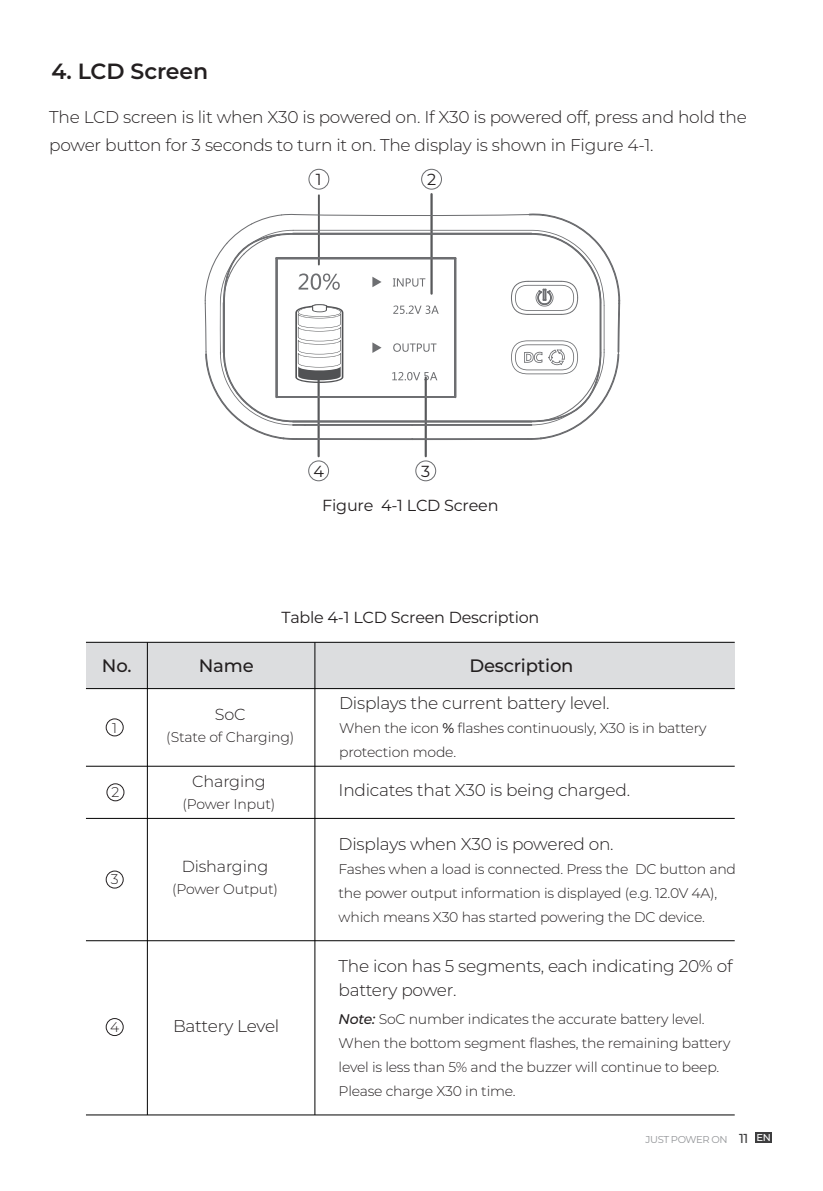
<style>
.page{position:relative;width:823px;height:1191px;background:#fff}
.page>*{position:absolute;margin:0;border:0;box-sizing:border-box;transform-origin:0 0}
.t1{font:600 22px "Montserrat";letter-spacing:-.005em;color:#231f20}
.t2{font:500 18px "Montserrat";letter-spacing:-.01em;color:#231f20}
.t3{font:300 17px/28px "Montserrat";letter-spacing:-.015em;color:#231f20}
.t4{font:16px/34.4px "Montserrat";letter-spacing:-.015em;color:#231f20}
.t5{font:300 16px "Montserrat";letter-spacing:-.01em;color:#231f20}
.t6{font:300 14px/24px "Montserrat";letter-spacing:-.015em;color:#231f20}
.t7{font:10px "Montserrat";letter-spacing:-.04em;color:#939598}
.s1{font-weight:500}
.s2{font-weight:500;font-style:italic}
.s3{font-weight:500;font-size:13px;color:#3e3e3f}
.s4{font-weight:500;color:#fff}
</style>
<div class="page">
<div style="left:86px;top:642px;width:648px;height:46px;background:#dcdddf"></div>
<hr style="left:86px;top:1114px;width:648px;height:1px;background:#030303">
<hr style="left:86px;top:940px;width:648px;height:1px;background:#030303">
<hr style="left:86px;top:818px;width:648px;height:1px;background:#030303">
<hr style="left:86px;top:766px;width:648px;height:1px;background:#030303">
<hr style="left:86px;top:688px;width:648px;height:1px;background:#030303">
<hr style="left:86px;top:642px;width:648px;height:1px;background:#030303">
<hr style="left:314px;top:642px;width:1px;height:473px;background:#030303">
<hr style="left:147px;top:642px;width:1px;height:473px;background:#030303">
<hr style="left:430px;top:194px;width:2px;height:100px;background:#58595b">
<hr style="left:317px;top:377px;width:2px;height:79px;background:#58595b">
<hr style="left:318px;top:195px;width:1px;height:69px;background:#58595b">
<div style="left:308px;top:169px;width:21px;height:21px;border:1px solid #6d6e71;border-radius:50%"></div>
<div style="left:421px;top:169px;width:21px;height:21px;border:1px solid #6d6e71;border-radius:50%"></div>
<div style="left:308px;top:460px;width:21px;height:21px;border:1px solid #6d6e71;border-radius:50%"></div>
<hr style="left:424px;top:377px;width:2px;height:79px;background:#58595b">
<div style="left:415px;top:460px;width:21px;height:21px;border:1px solid #6d6e71;border-radius:50%"></div>
<svg style="left:204px;top:213px;width:415px;height:227px"></svg>
<div style="left:106px;top:718px;width:17px;height:18px;border:1px solid #231f20;border-radius:50%"></div>
<div style="left:107px;top:783px;width:17px;height:18px;border:1px solid #231f20;border-radius:50%"></div>
<div style="left:106px;top:870px;width:17px;height:18px;border:1px solid #231f20;border-radius:50%"></div>
<div style="left:106px;top:1018px;width:17px;height:17px;border:1px solid #231f20;border-radius:50%"></div>
<div style="left:754px;top:1132px;width:17px;height:11px;background:#3e3e3f"></div>
<h1 class="t1" style="left:51px;top:55px;width:158px">4. LCD Screen</h1>
<p class="t3" style="left:49px;top:103px;width:698px">The LCD screen is lit when X30 is powered on. If X30 is powered off, press and hold the power button for 3 seconds to turn it on. The display is shown in Figure 4-1.</p>
<p class="t4" style="left:316px;top:162px;width:7px">1</p>
<p class="t4" style="left:427px;top:162px;width:11px">2</p>
<p class="t4" style="left:313px;top:453px;width:12px">4</p>
<p class="t4" style="left:322px;top:453px;width:178px;text-indent:99px">3<br>Figure 4-1 LCD Screen</p>
<p class="t4" style="left:281px;top:599px;width:259px">Table 4-1 LCD Screen Description</p>
<p class="t2" style="left:102px;top:653px;width:31px">No.</p>
<p class="t2" style="left:199px;top:653px;width:56px">Name</p>
<p class="t2" style="left:469px;top:653px;width:106px">Description</p>
<p class="t6" style="left:112px;top:715px;width:6px">1</p>
<p class="t6" style="left:111px;top:779px;width:9px">2</p>
<p class="t6" style="left:111px;top:867px;width:9px">3</p>
<p class="t6" style="left:110px;top:1014px;width:11px">4</p>
<p class="t5" style="left:215px;top:704px;width:32px">SoC</p>
<p class="t6" style="left:166px;top:725px;width:129px">(State of Charging)</p>
<p class="t5" style="left:192px;top:770px;width:75px">Charging</p>
<p class="t6" style="left:182px;top:792px;width:94px">(Power Input)</p>
<p class="t5" style="left:181px;top:855px;width:88px">Disharging</p>
<p class="t6" style="left:172px;top:876px;width:107px">(Power Output)</p>
<p class="t3" style="left:173px;top:1011px;width:108px">Battery Level</p>
<p class="t3" style="left:339px;top:688px;width:272px">Displays the current battery level.</p>
<p class="t6" style="left:339px;top:715px;width:369px">When the icon <span class="s1">%</span> flashes continuously, X30 is in battery protection mode.</p>
<p class="t3" style="left:338px;top:775px;width:293px">Indicates that X30 is being charged.</p>
<p class="t3" style="left:338px;top:829px;width:276px">Displays when X30 is powered on.</p>
<p class="t6" style="left:338px;top:856px;width:399px">Fashes when a load is connected. Press the DC button and the power output information is displayed (e.g. 12.0V 4A), which means X30 has started powering the DC device.</p>
<p class="t3" style="left:338px;top:953px;width:395px;line-height:24px">The icon has 5 segments, each indicating 20% of battery power.</p>
<p class="t6" style="left:338px;top:1006px;width:393px"><span class="s2">Note:</span> SoC number indicates the accurate battery level.<br>When the bottom segment flashes, the remaining battery level is less than 5% and the buzzer will continue to beep.<br>Please charge X30 in time.</p>
<p class="t7" style="left:645px;top:1132px;width:127px">JUST POWER ON <span class="s3">11</span> <span class="s4">EN</span></p>
</div>
